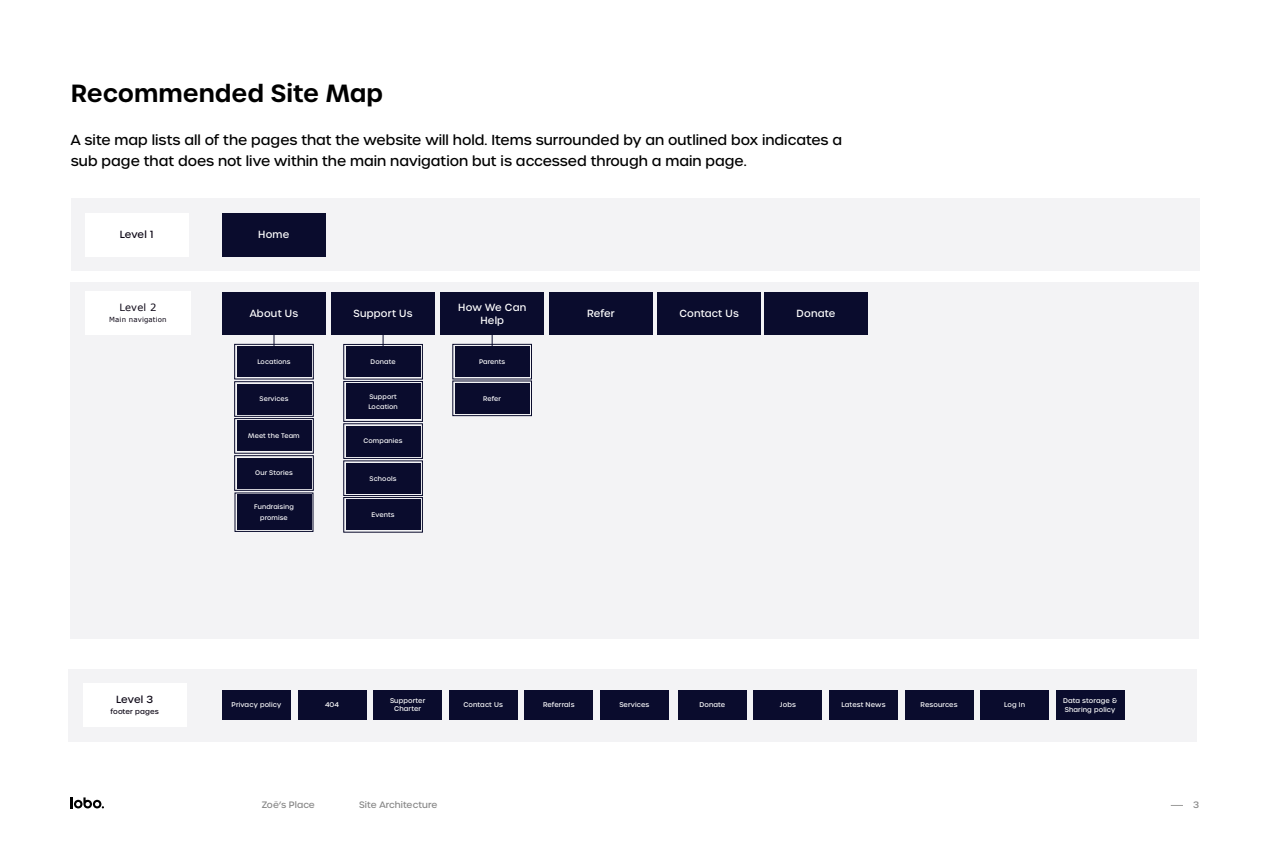
<style>
.page{position:relative;width:1270px;height:851px;background:#fff}
.page>*{position:absolute;margin:0;border:0;box-sizing:border-box;transform-origin:0 0}
.t1{font:600 24px "Urbane";color:#000}
.t2{font:500 14px/21px "Urbane";color:#000}
.t3{font:500 10px/13px "Urbane";letter-spacing:.02em;color:#fff;text-align:center}
.t4{font:500 10px "Urbane";color:#0d0716}
.t5{font:10px "Verdana";letter-spacing:.02em;color:#0d0716}
.t6{font:500 9px "Urbane";letter-spacing:.01em;color:#878787}
.t7{font:7px "Verdana";letter-spacing:.02em;color:#0d0716}
.t8{font:500 7px "Urbane";letter-spacing:.02em;color:#0d0716}
.t9{font:500 6.7px/8.7px "Urbane";letter-spacing:.02em;color:#fff;text-align:center}
.t10{font:500 6.4px/10.4px "Urbane";letter-spacing:.02em;color:#fff;text-align:center}
</style>
<div class="page">
<svg style="left:71px;top:797px;width:33px;height:11px"></svg>
<div style="left:71px;top:198px;width:1128px;height:73px;background:#f3f3f5"></div>
<div style="left:70px;top:283px;width:1128px;height:356px;background:#f3f3f5"></div>
<div style="left:222px;top:292px;width:103px;height:42px;background:#0a0c2d"></div>
<div style="left:85px;top:213px;width:103px;height:43px;background:#fff"></div>
<div style="left:85px;top:291px;width:106px;height:43px;background:#fff"></div>
<div style="left:222px;top:213px;width:103px;height:43px;background:#0a0c2d"></div>
<div style="left:549px;top:292px;width:103px;height:42px;background:#0a0c2d"></div>
<div style="left:441px;top:292px;width:103px;height:42px;background:#0a0c2d"></div>
<div style="left:332px;top:292px;width:103px;height:42px;background:#0a0c2d"></div>
<div style="left:658px;top:292px;width:103px;height:42px;background:#0a0c2d"></div>
<div style="left:68px;top:669px;width:1128px;height:73px;background:#f3f3f5"></div>
<div style="left:83px;top:682px;width:103px;height:44px;background:#fff"></div>
<div style="left:222px;top:690px;width:69px;height:29px;background:#0a0c2d"></div>
<div style="left:298px;top:690px;width:68px;height:29px;background:#0a0c2d"></div>
<div style="left:600px;top:690px;width:69px;height:29px;background:#0a0c2d"></div>
<div style="left:449px;top:690px;width:69px;height:29px;background:#0a0c2d"></div>
<div style="left:524px;top:690px;width:69px;height:29px;background:#0a0c2d"></div>
<svg style="left:343px;top:334px;width:80px;height:199px;background:#32334f"></svg>
<div style="left:347px;top:385px;width:72px;height:33px;border:1px solid #0a0c2d"></div>
<svg style="left:234px;top:334px;width:80px;height:198px;background:#30314d"></svg>
<svg style="left:452px;top:334px;width:80px;height:82px"></svg>
<div style="left:678px;top:690px;width:69px;height:29px;background:#0a0c2d"></div>
<div style="left:754px;top:690px;width:68px;height:29px;background:#0a0c2d"></div>
<div style="left:829px;top:690px;width:69px;height:29px;background:#0a0c2d"></div>
<div style="left:905px;top:690px;width:68px;height:29px;background:#0a0c2d"></div>
<div style="left:980px;top:690px;width:69px;height:29px;background:#0a0c2d"></div>
<div style="left:373px;top:690px;width:69px;height:29px;background:#0a0c2d"></div>
<div style="left:1056px;top:690px;width:68px;height:29px;background:#0a0c2d"></div>
<div style="left:764px;top:292px;width:103px;height:42px;background:#0a0c2d"></div>
<h1 class="t1" style="left:71px;top:78px;width:314px">Recommended Site Map</h1>
<p class="t2" style="left:71px;top:129px;width:773px">A site map lists all of the pages that the website will hold. Items surrounded by an outlined box indicates a sub page that does not live within the main navigation but is accessed through a main page.</p>
<p class="t4" style="left:120px;top:228px;width:35px">Level 1</p>
<p class="t5" style="left:119px;top:301px;width:39px">Level 2</p>
<p class="t7" style="left:109px;top:315px;width:59px">Main navigation</p>
<p class="t3" style="left:258px;top:228px;width:33px">Home</p>
<p class="t3" style="left:250px;top:307px;width:50px">About Us</p>
<p class="t10" style="left:257px;top:356px;width:35px">Locations</p>
<p class="t10" style="left:260px;top:394px;width:30px">Services</p>
<p class="t10" style="left:248px;top:430px;width:53px">Meet the Team</p>
<p class="t10" style="left:255px;top:468px;width:39px">Our Stories</p>
<p class="t10" style="left:254px;top:501px;width:41px">Fundraising promise</p>
<p class="t3" style="left:458px;top:300px;width:70px">How We Can<br>Help</p>
<p class="t3" style="left:587px;top:307px;width:29px">Refer</p>
<p class="t3" style="left:354px;top:307px;width:60px">Support Us</p>
<p class="t3" style="left:679px;top:307px;width:61px">Contact Us</p>
<p class="t10" style="left:371px;top:356px;width:26px">Donate</p>
<p class="t10" style="left:368px;top:391px;width:31px;text-align:left">Support<br>Location</p>
<p class="t10" style="left:364px;top:436px;width:41px">Companies</p>
<p class="t10" style="left:370px;top:473px;width:28px">Schools</p>
<p class="t10" style="left:372px;top:509px;width:24px">Events</p>
<p class="t10" style="left:479px;top:356px;width:28px">Parents</p>
<p class="t10" style="left:483px;top:393px;width:19px">Refer</p>
<p class="t3" style="left:797px;top:307px;width:40px">Donate</p>
<p class="t4" style="left:116px;top:692px;width:38px">Level 3</p>
<p class="t8" style="left:110px;top:706px;width:50px">footer pages</p>
<p class="t9" style="left:390px;top:695px;width:37px">Supporter<br>Charter</p>
<p class="t9" style="left:1063px;top:696px;width:55px;text-align:left">Data storage &amp;<br>Sharing policy</p>
<p class="t9" style="left:232px;top:700px;width:51px">Privacy policy</p>
<p class="t9" style="left:325px;top:700px;width:16px">404</p>
<p class="t9" style="left:463px;top:700px;width:41px">Contact Us</p>
<p class="t9" style="left:543px;top:700px;width:33px">Referrals</p>
<p class="t9" style="left:619px;top:700px;width:32px">Services</p>
<p class="t9" style="left:699px;top:700px;width:27px">Donate</p>
<p class="t9" style="left:780px;top:700px;width:17px">Jobs</p>
<p class="t9" style="left:841px;top:700px;width:45px">Latest News</p>
<p class="t9" style="left:921px;top:700px;width:38px">Resources</p>
<p class="t9" style="left:1004px;top:700px;width:22px">Log In</p>
<p class="t6" style="left:262px;top:799px;width:55px">Zoë’s Place</p>
<p class="t6" style="left:359px;top:799px;width:80px">Site Architecture</p>
<p class="t6" style="left:1193px;top:799px;width:7px">3</p>
</div>
